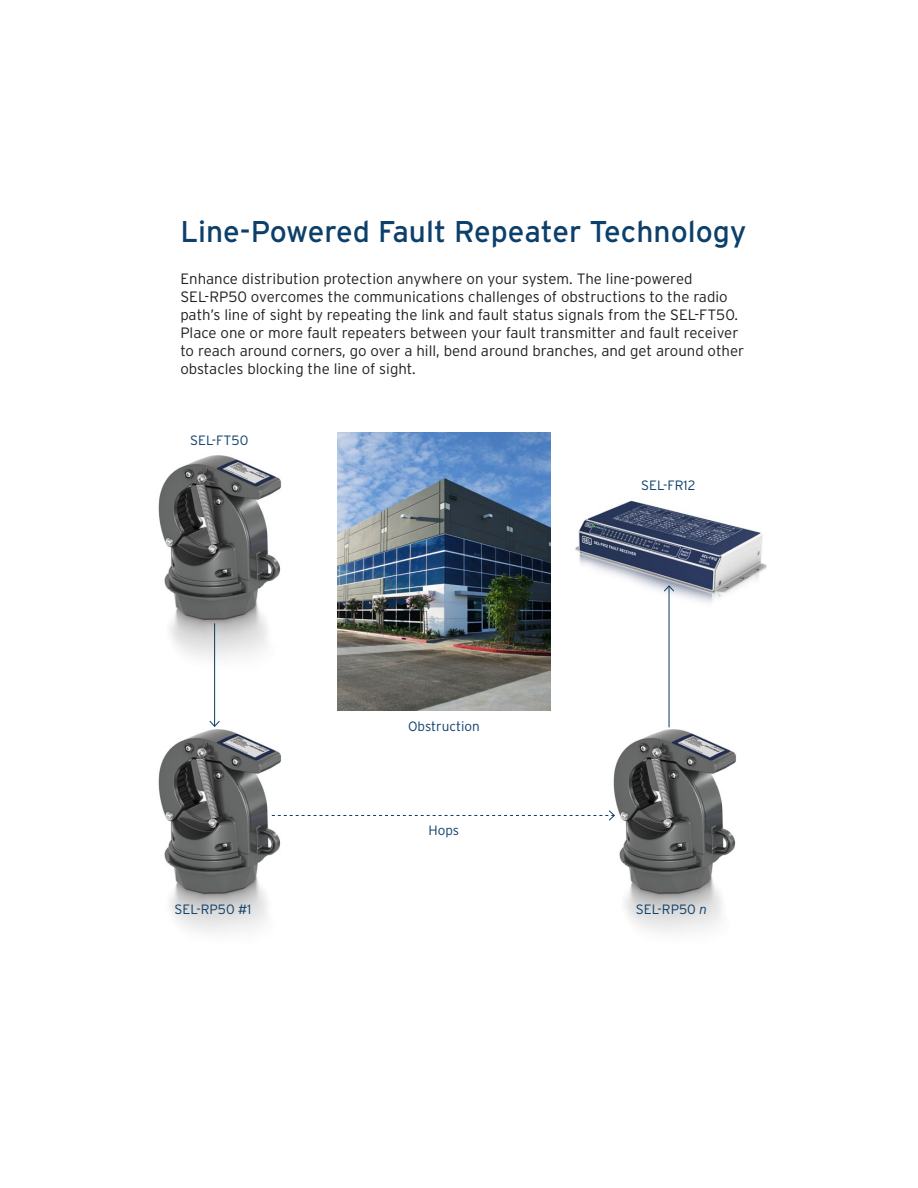
<style>
.page{position:relative;width:918px;height:1188px;background:#fff}
.page>*{position:absolute;margin:0;border:0;box-sizing:border-box;transform-origin:0 0}
.Heading___h1{font:30px "Interstate Poly";color:#0c3f6a}
.Body_Copy___p{font:300 15px/18px "Interstate Poly";color:#231f20}
.Captions_Callouts{font:300 13.5px "Interstate Poly";color:#0c3f6a}
.s1{font-style:italic}
</style>
<div class="page">
<img style="left:575px;top:500px;width:192px;height:131px">
<img style="left:158px;top:455px;width:123px;height:477px">
<img style="left:613px;top:716px;width:123px;height:216px">
<hr style="left:214px;top:623px;width:1px;height:103px;background:#0a3b5f">
<svg style="left:209px;top:720px;width:12px;height:7px"></svg>
<hr style="left:669px;top:586px;width:1px;height:141px;background:#0a3b5f">
<svg style="left:663px;top:585px;width:12px;height:7px"></svg>
<svg style="left:272px;top:810px;width:343px;height:11px"></svg>
<img style="left:338px;top:432px;width:212px;height:278px">
<p class="Heading___h1" style="left:180px;top:210px;width:568px">Line-Powered Fault Repeater Technology</p>
<p class="Body_Copy___p" style="left:180px;top:269px;width:566px">Enhance distribution protection anywhere on your system. The line-powered SEL-RP50 overcomes the communications challenges of obstructions to the radio path’s line of sight by repeating the link and fault status signals from the SEL-FT50.<br>Place one or more fault repeaters between your fault transmitter and fault receiver to reach around corners, go over a hill, bend around branches, and get around other obstacles blocking the line of sight.</p>
<p class="Captions_Callouts" style="left:190px;top:431px;width:60px">SEL-FT50</p>
<p class="Captions_Callouts" style="left:408px;top:717px;width:73px">Obstruction</p>
<p class="Captions_Callouts" style="left:429px;top:821px;width:32px">Hops</p>
<p class="Captions_Callouts" style="left:641px;top:476px;width:56px">SEL-FR12</p>
<p class="Captions_Callouts" style="left:175px;top:900px;width:78px">SEL-RP50 <span class="s1">#</span>1</p>
<p class="Captions_Callouts" style="left:636px;top:900px;width:73px">SEL-RP50 <span class="s1">n</span></p>
</div>
